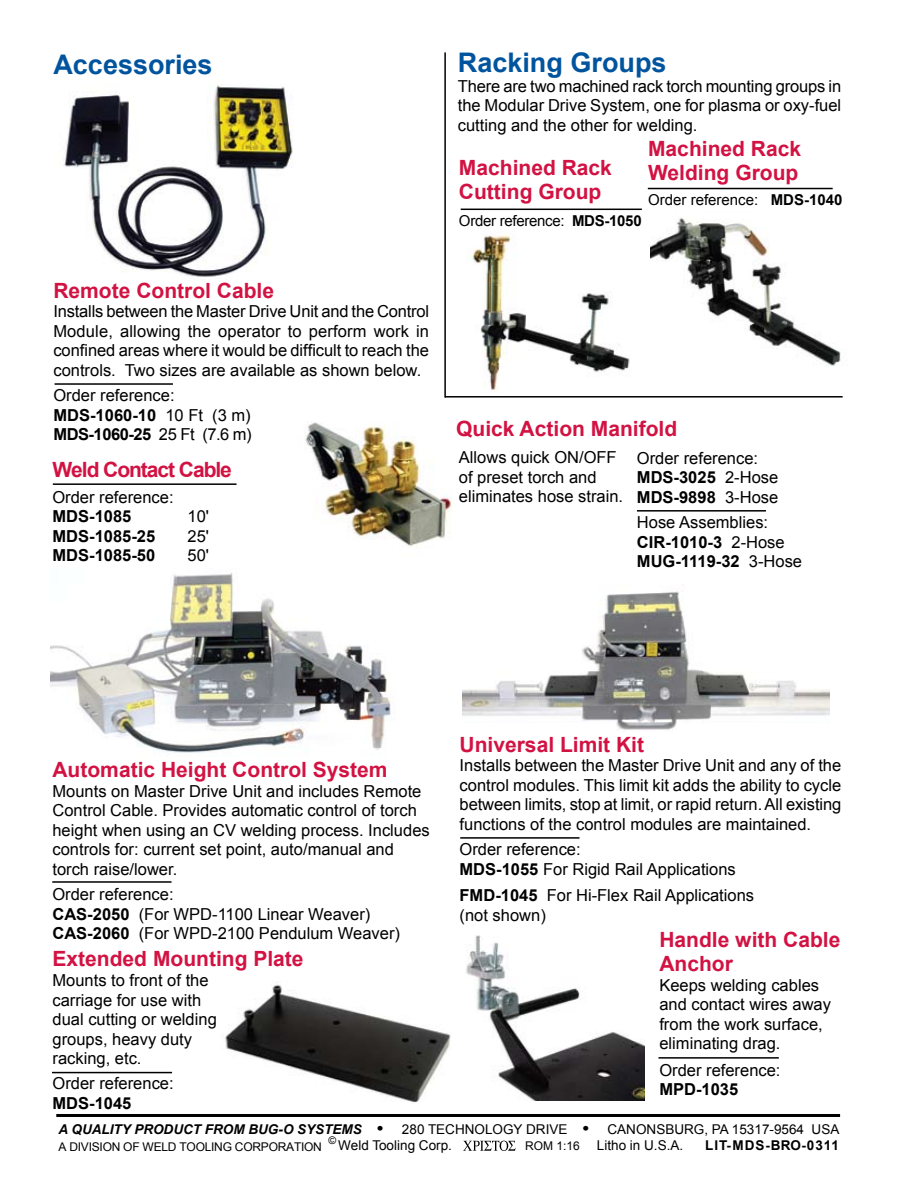
<style>
.page{position:relative;width:911px;height:1182px;background:#fff}
.page>*{position:absolute;margin:0;border:0;box-sizing:border-box;transform-origin:0 0}
.t1{font:700 27px "Arial";color:#00549e}
.t2{font:700 21px/24px "Arial";color:#d21242}
.t3{font:700 21px "Arial";letter-spacing:-.05em;color:#d21242}
.t4{font:16.5px/19.5px "Arial";color:#000}
.t5{font:700 16.5px "Arial";color:#000}
.t6{font:15px "Arial";letter-spacing:-.01em;color:#000}
.t7{font:13.5px "Arial";color:#000}
.t8{font:italic 700 13.5px "Arial";color:#000}
.t9{font:700 13.5px "Arial";letter-spacing:.07em;color:#000}
.t10{font:12px "Arial";letter-spacing:-.02em;color:#000}
.s1{font-weight:700}
.s2{font-family:"Times New Roman";font-size:18px}
.s3{font-family:"Times New Roman";font-weight:700;font-style:italic;font-size:18px}
</style>
<div class="page">
<img style="left:304px;top:422px;width:148px;height:124px">
<svg style="left:463px;top:1140px;width:52px;height:11px"></svg>
<img style="left:650px;top:218px;width:191px;height:148px">
<img style="left:467px;top:235px;width:163px;height:157px">
<img style="left:63px;top:85px;width:230px;height:192px">
<hr style="left:54px;top:383px;width:119px;height:2px;background:#000">
<img style="left:225px;top:984px;width:226px;height:119px">
<img style="left:466px;top:935px;width:177px;height:165px">
<hr style="left:658px;top:1057px;width:120px;height:1px;background:#000">
<hr style="left:647px;top:188px;width:185px;height:1px;background:#000">
<hr style="left:444px;top:52px;width:1px;height:345px;background:#000">
<hr style="left:444px;top:396px;width:398px;height:1px;background:#000">
<hr style="left:56px;top:1114px;width:783px;height:3px;background:#000">
<hr style="left:460px;top:208px;width:181px;height:2px;background:#000">
<img style="left:51px;top:572px;width:340px;height:181px">
<hr style="left:52px;top:881px;width:119px;height:1px;background:#000">
<hr style="left:52px;top:1072px;width:120px;height:1px;background:#000">
<hr style="left:53px;top:483px;width:183px;height:2px;background:#000">
<img style="left:462px;top:591px;width:367px;height:139px">
<hr style="left:636px;top:510px;width:129px;height:1px;background:#000">
<hr style="left:460px;top:837px;width:119px;height:1px;background:#000">
<h1 class="t1" style="left:53px;top:47px;width:161px">Accessories</h1>
<p class="t2" style="left:53px;top:279px;width:222px">Remote Control Cable</p>
<p class="t4" style="left:53px;top:302px;width:377px;text-align:justify">Installs between the Master Drive Unit and the Control Module, allowing the operator to perform work in confined areas where it would be difficult to reach the controls. Two sizes are available as shown below.</p>
<p class="t4" style="left:53px;top:386px;width:200px">Order reference:<br><span class="s1">MDS-1060-10</span> 10 Ft (3 m)<br><span class="s1">MDS-1060-25</span> 25 Ft (7.6 m)</p>
<p class="t3" style="left:52px;top:455px;width:181px">Weld Contact Cable</p>
<p class="t4" style="left:52px;top:487px;width:123px">Order reference:</p>
<p class="t5" style="left:52px;top:506px;width:80px">MDS-1085</p>
<p class="t4" style="left:187px;top:507px;width:23px">10'</p>
<p class="t5" style="left:52px;top:525px;width:104px">MDS-1085-25</p>
<p class="t4" style="left:187px;top:526px;width:23px">25'</p>
<p class="t5" style="left:52px;top:545px;width:104px">MDS-1085-50</p>
<p class="t4" style="left:187px;top:546px;width:23px">50'</p>
<h1 class="t1" style="left:457px;top:45px;width:210px">Racking Groups</h1>
<p class="t4" style="left:457px;top:76px;width:385px;text-align:justify">There are two machined rack torch mounting groups in the Modular Drive System, one for plasma or oxy-fuel cutting and the other for welding.</p>
<p class="t2" style="left:647px;top:138px;width:154px">Machined Rack<br>Welding Group</p>
<p class="t6" style="left:647px;top:190px;width:196px">Order reference: <span class="s1">MDS-1040</span></p>
<p class="t2" style="left:458px;top:157px;width:154px">Machined Rack<br>Cutting Group</p>
<p class="t6" style="left:458px;top:210px;width:184px">Order reference: <span class="s1">MDS-1050</span></p>
<p class="t2" style="left:456px;top:417px;width:222px">Quick Action Manifold</p>
<p class="t4" style="left:636px;top:448px;width:143px">Order reference:<br><span class="s1">MDS-3025</span> 2-Hose<br><span class="s1">MDS-9898</span> 3-Hose</p>
<p class="t4" style="left:636px;top:512px;width:167px">Hose Assemblies:<br><span class="s1">CIR-1010-3</span> 2-Hose<br><span class="s1">MUG-1119-32</span> 3-Hose</p>
<p class="t4" style="left:458px;top:448px;width:166px">Allows quick ON/OFF of preset torch and eliminates hose strain.</p>
<p class="t2" style="left:52px;top:759px;width:336px">Automatic Height Control System</p>
<p class="t4" style="left:52px;top:781px;width:378px">Mounts on Master Drive Unit and includes Remote Control Cable. Provides automatic control of torch height when using an CV welding process. Includes controls for: current set point, auto/manual and torch raise/lower.</p>
<p class="t4" style="left:52px;top:885px;width:349px">Order reference:<br><span class="s1">CAS-2050</span> (For WPD-1100 Linear Weaver)<br><span class="s1">CAS-2060</span> (For WPD-2100 Pendulum Weaver)</p>
<p class="t2" style="left:52px;top:948px;width:252px">Extended Mounting Plate</p>
<p class="t4" style="left:52px;top:970px;width:166px">Mounts to front of the carriage for use with dual cutting or welding groups, heavy duty racking, etc.</p>
<p class="t4" style="left:52px;top:1074px;width:123px">Order reference:</p>
<p class="t5" style="left:52px;top:1092px;width:80px">MDS-1045</p>
<p class="t2" style="left:459px;top:733px;width:186px">Universal Limit Kit</p>
<p class="t4" style="left:459px;top:756px;width:383px;text-align:justify">Installs between the Master Drive Unit and any of the control modules. This limit kit adds the ability to cycle between limits, stop at limit, or rapid return. All existing functions of the control modules are maintained.</p>
<p class="t4" style="left:459px;top:840px;width:278px">Order reference:<br><span class="s1">MDS-1055</span> For Rigid Rail Applications</p>
<p class="t4" style="left:459px;top:886px;width:296px"><span class="s1">FMD-1045</span> For Hi-Flex Rail Applications (not shown)</p>
<p class="t2" style="left:659px;top:928px;width:182px">Handle with Cable<br>Anchor</p>
<p class="t4" style="left:659px;top:975px;width:173px">Keeps welding cables and contact wires away from the work surface, eliminating drag.</p>
<p class="t4" style="left:659px;top:1060px;width:123px">Order reference:</p>
<p class="t5" style="left:659px;top:1078px;width:80px">MPD-1035</p>
<p class="t8" style="left:58px;top:1120px;width:326px">A QUALITY PRODUCT FROM BUG-O SYSTEMS <span class="s2">•</span></p>
<p class="t7" style="left:402px;top:1120px;width:188px">280 TECHNOLOGY DRIVE <span class="s3">•</span></p>
<p class="t7" style="left:607px;top:1120px;width:233px">CANONSBURG, PA 15317-9564 USA</p>
<p class="t7" style="left:328px;top:1136px;width:125px"><sup>©</sup> Weld Tooling Corp.</p>
<p class="t10" style="left:525px;top:1137px;width:56px">ROM 1:16</p>
<p class="t10" style="left:58px;top:1138px;width:265px">A DIVISION OF WELD TOOLING CORPORATION</p>
<p class="t7" style="left:596px;top:1136px;width:88px">Litho in U.S.A.</p>
<p class="t9" style="left:705px;top:1136px;width:135px">LIT-MDS-BRO-0311</p>
</div>
